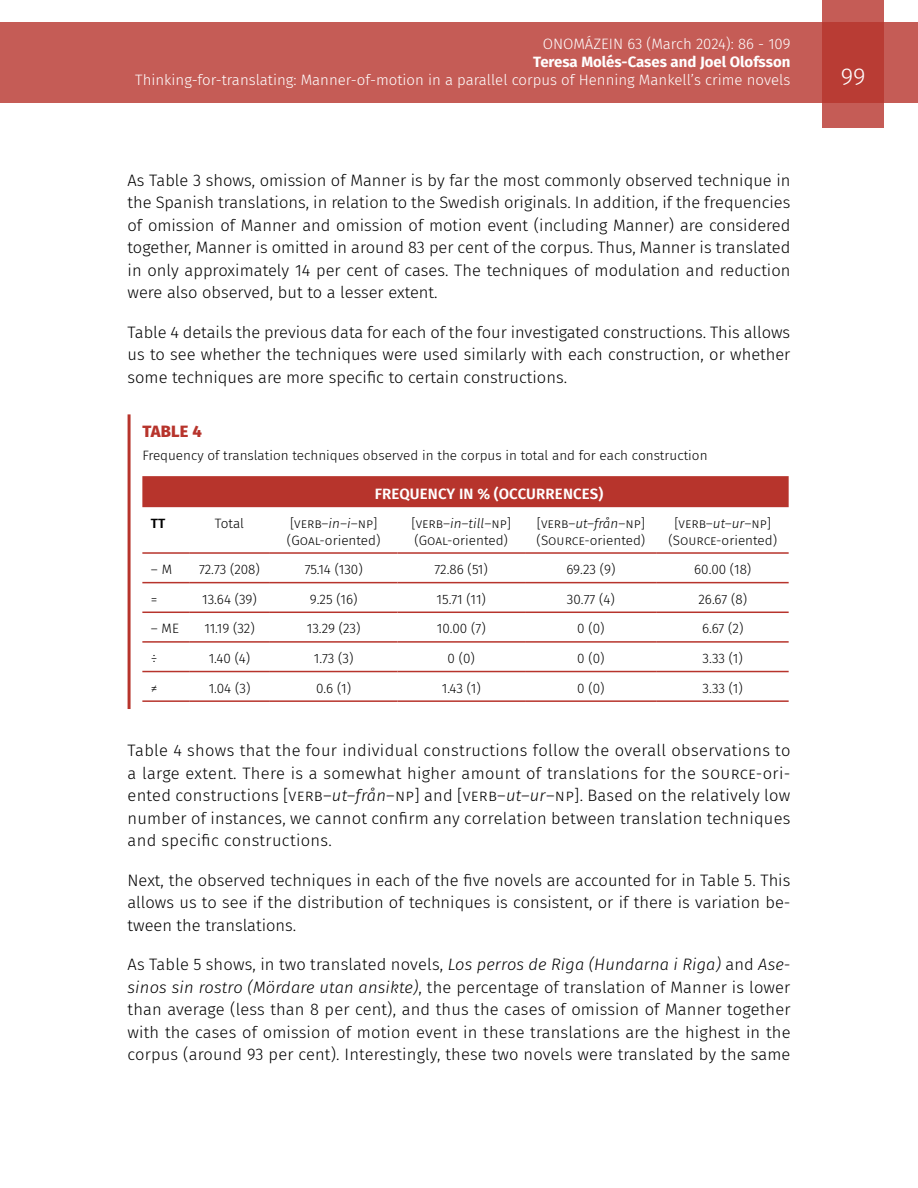
<style>
.page{position:relative;width:918px;height:1188px;background:#fff}
.page>*{position:absolute;margin:0;border:0;box-sizing:border-box;transform-origin:0 0}
.t1{font:300 24px "Fira Sans";color:#fff}
.t2{font:300 16.5px/22.5px "Fira Sans";color:#000;text-align:justify}
.t3{font:800 16.5px "Fira Sans";letter-spacing:.01em;color:#b7342c}
.t4{font:300 15px "Fira Sans";color:#fff}
.t5{font:700 15px "Fira Sans";color:#fff}
.t6{font:600 15px "Fira Sans";letter-spacing:.01em;color:#fff}
.t7{font:300 13.5px/16.2px "Fira Sans";color:#000}
.t8{font:600 13.5px "Fira Sans";color:#000}
.s1{font-style:italic}
</style>
<div class="page">
<div style="left:0;top:23px;width:918px;height:80px;background:#c55c56"></div>
<svg style="left:822px;top:0;width:62px;height:128px;background:#bd4740"></svg>
<hr style="left:128px;top:414px;width:3px;height:295px;background:#b7342c">
<div style="left:142px;top:476px;width:647px;height:31px;background:#b7342c"></div>
<hr style="left:142px;top:552px;width:47px;height:2px;background:#b7342c">
<hr style="left:189px;top:552px;width:81px;height:2px;background:#b7342c">
<hr style="left:270px;top:552px;width:127px;height:2px;background:#b7342c">
<hr style="left:397px;top:552px;width:128px;height:2px;background:#b7342c">
<hr style="left:525px;top:552px;width:132px;height:2px;background:#b7342c">
<hr style="left:657px;top:552px;width:132px;height:2px;background:#b7342c">
<hr style="left:142px;top:582px;width:47px;height:1px;background:#b7342c">
<hr style="left:189px;top:582px;width:81px;height:1px;background:#b7342c">
<hr style="left:270px;top:582px;width:127px;height:1px;background:#b7342c">
<hr style="left:397px;top:582px;width:128px;height:1px;background:#b7342c">
<hr style="left:525px;top:582px;width:132px;height:1px;background:#b7342c">
<hr style="left:657px;top:582px;width:132px;height:1px;background:#b7342c">
<hr style="left:142px;top:612px;width:47px;height:1px;background:#b7342c">
<hr style="left:189px;top:612px;width:81px;height:1px;background:#b7342c">
<hr style="left:270px;top:612px;width:127px;height:1px;background:#b7342c">
<hr style="left:397px;top:612px;width:128px;height:1px;background:#b7342c">
<hr style="left:525px;top:612px;width:132px;height:1px;background:#b7342c">
<hr style="left:657px;top:612px;width:132px;height:1px;background:#b7342c">
<hr style="left:142px;top:641px;width:47px;height:2px;background:#b7342c">
<hr style="left:189px;top:641px;width:81px;height:2px;background:#b7342c">
<hr style="left:270px;top:641px;width:127px;height:2px;background:#b7342c">
<hr style="left:397px;top:641px;width:128px;height:2px;background:#b7342c">
<hr style="left:525px;top:641px;width:132px;height:2px;background:#b7342c">
<hr style="left:657px;top:641px;width:132px;height:2px;background:#b7342c">
<hr style="left:142px;top:671px;width:47px;height:1px;background:#b7342c">
<hr style="left:189px;top:671px;width:81px;height:1px;background:#b7342c">
<hr style="left:270px;top:671px;width:127px;height:1px;background:#b7342c">
<hr style="left:397px;top:671px;width:128px;height:1px;background:#b7342c">
<hr style="left:525px;top:671px;width:132px;height:1px;background:#b7342c">
<hr style="left:657px;top:671px;width:132px;height:1px;background:#b7342c">
<hr style="left:142px;top:700px;width:47px;height:2px;background:#b7342c">
<hr style="left:189px;top:700px;width:81px;height:2px;background:#b7342c">
<hr style="left:270px;top:700px;width:127px;height:2px;background:#b7342c">
<hr style="left:397px;top:700px;width:128px;height:2px;background:#b7342c">
<hr style="left:525px;top:700px;width:132px;height:2px;background:#b7342c">
<hr style="left:657px;top:700px;width:132px;height:2px;background:#b7342c">
<p class="t4" style="left:543px;top:34px;width:249px">ONOMÁZEIN 63 (March 2024): 86 - 109</p>
<p class="t5" style="left:533px;top:50px;width:259px">Teresa Molés-Cases and Joel Olofsson</p>
<p class="t4" style="left:135px;top:70px;width:657px">Thinking-for-translating: Manner-of-motion in a parallel corpus of Henning Mankell’s crime novels</p>
<h1 class="t1" style="left:841px;top:60px;width:26px">99</h1>
<p class="t2" style="left:128px;top:168px;width:664px">As Table 3 shows, omission of Manner is by far the most commonly observed technique in the Spanish translations, in relation to the Swedish originals. In addition, if the frequencies of omission of Manner and omission of motion event (including Manner) are considered together, Manner is omitted in around 83 per cent of the corpus. Thus, Manner is translated in only approximately 14 per cent of cases. The techniques of modulation and reduction were also observed, but to a lesser extent.</p>
<p class="t2" style="left:128px;top:320px;width:664px">Table 4 details the previous data for each of the four investigated constructions. This allows us to see whether the techniques were used similarly with each construction, or whether some techniques are more specific to certain constructions.</p>
<p class="t3" style="left:142px;top:417px;width:61px">TABLE 4</p>
<p class="t7" style="left:142px;top:447px;width:567px">Frequency of translation techniques observed in the corpus in total and for each construction</p>
<p class="t6" style="left:375px;top:481px;width:230px">FREQUENCY IN % (OCCURRENCES)</p>
<p class="t8" style="left:151px;top:513px;width:16px">TT</p>
<p class="t7" style="left:215px;top:515px;width:31px">Total</p>
<p class="t7" style="left:287px;top:515px;width:95px">[verb–<span class="s1">in–i</span>–np] (Goal-oriented)</p>
<p class="t7" style="left:412px;top:515px;width:101px">[verb–<span class="s1">in–till</span>–np] (Goal-oriented)</p>
<p class="t7" style="left:537px;top:515px;width:110px">[verb–<span class="s1">ut–från</span>–np] (Source-oriented)</p>
<p class="t7" style="left:668px;top:515px;width:110px;text-align:center">[verb–<span class="s1">ut–ur</span>–np] (Source-oriented)</p>
<p class="t7" style="left:151px;top:561px;width:23px">– M</p>
<p class="t7" style="left:199px;top:561px;width:62px">72.73 (208)</p>
<p class="t7" style="left:305px;top:561px;width:60px">75.14 (130)</p>
<p class="t7" style="left:435px;top:561px;width:55px">72.86 (51)</p>
<p class="t7" style="left:566px;top:561px;width:51px">69.23 (9)</p>
<p class="t7" style="left:694px;top:561px;width:59px">60.00 (18)</p>
<p class="t7" style="left:151px;top:591px;width:8px">=</p>
<p class="t7" style="left:202px;top:591px;width:56px">13.64 (39)</p>
<p class="t7" style="left:310px;top:591px;width:49px">9.25 (16)</p>
<p class="t7" style="left:437px;top:591px;width:51px">15.71 (11)</p>
<p class="t7" style="left:567px;top:591px;width:49px">30.77 (4)</p>
<p class="t7" style="left:698px;top:591px;width:50px">26.67 (8)</p>
<p class="t7" style="left:151px;top:621px;width:30px">– ME</p>
<p class="t7" style="left:204px;top:621px;width:52px">11.19 (32)</p>
<p class="t7" style="left:307px;top:621px;width:55px">13.29 (23)</p>
<p class="t7" style="left:437px;top:621px;width:50px">10.00 (7)</p>
<p class="t7" style="left:577px;top:621px;width:29px">0 (0)</p>
<p class="t7" style="left:702px;top:621px;width:43px">6.67 (2)</p>
<p class="t7" style="left:151px;top:650px;width:8px">÷</p>
<p class="t7" style="left:209px;top:650px;width:43px">1.40 (4)</p>
<p class="t7" style="left:314px;top:650px;width:41px">1.73 (3)</p>
<p class="t7" style="left:448px;top:650px;width:29px">0 (0)</p>
<p class="t7" style="left:577px;top:650px;width:29px">0 (0)</p>
<p class="t7" style="left:703px;top:650px;width:42px">3.33 (1)</p>
<p class="t7" style="left:151px;top:680px;width:8px">≠</p>
<p class="t7" style="left:209px;top:680px;width:43px">1.04 (3)</p>
<p class="t7" style="left:316px;top:680px;width:36px">0.6 (1)</p>
<p class="t7" style="left:442px;top:680px;width:40px">1.43 (1)</p>
<p class="t7" style="left:577px;top:680px;width:29px">0 (0)</p>
<p class="t7" style="left:703px;top:680px;width:42px">3.33 (1)</p>
<p class="t2" style="left:128px;top:739px;width:664px">Table 4 shows that the four individual constructions follow the overall observations to a large extent. There is a somewhat higher amount of translations for the source-ori&shy;ented constructions [verb–<span class="s1">ut–från</span>–np] and [verb–<span class="s1">ut–ur</span>–np]. Based on the relatively low number of instances, we cannot confirm any correlation between translation techniques and specific constructions.</p>
<p class="t2" style="left:128px;top:869px;width:664px">Next, the observed techniques in each of the five novels are accounted for in Table 5. This allows us to see if the distribution of techniques is consistent, or if there is variation be&shy;tween the translations.</p>
<p class="t2" style="left:128px;top:953px;width:664px">As Table 5 shows, in two translated novels, <span class="s1">Los perros de Riga (Hundarna i Riga)</span> and <span class="s1">Ase&shy;sinos sin rostro (Mördare utan ansikte)</span>, the percentage of translation of Manner is lower than average (less than 8 per cent), and thus the cases of omission of Manner together with the cases of omission of motion event in these translations are the highest in the corpus (around 93 per cent). Interestingly, these two novels were translated by the same</p>
</div>
